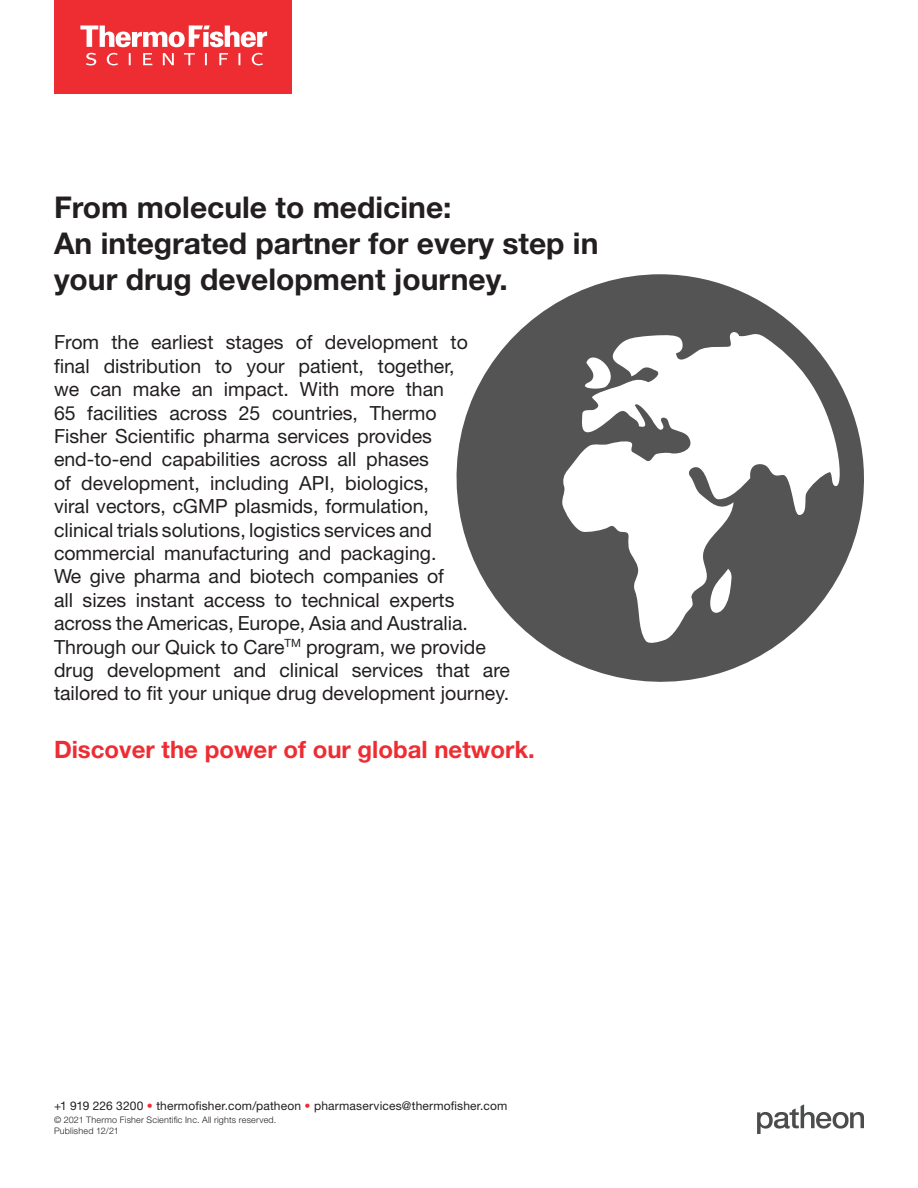
<style>
.page{position:relative;width:918px;height:1188px;background:#fff}
.page>*{position:absolute;margin:0;border:0;box-sizing:border-box;transform-origin:0 0}
.t1{font:700 30px/36px "Helvetica Neue LT Std";color:#231f20}
.t2{font:700 24px "Helvetica Neue LT Std";color:#ee2d33}
.t3{font:19.5px/23.4px "Helvetica Neue LT Std";color:#231f20}
.t4{font:12px "Helvetica Neue LT Std";letter-spacing:.015em;color:#231f20}
.t5{font:300 9px/10.8px "Helvetica Neue LT Std";letter-spacing:.025em;color:#231f20}
.s1{color:#ee2d33}
</style>
<div class="page">
<svg style="left:757px;top:1104px;width:107px;height:30px"></svg>
<svg style="left:456px;top:274px;width:408px;height:408px;fill:#535453"></svg>
<div style="left:54px;top:0;width:238px;height:94px;background:#ee2d33"></div>
<svg style="left:80px;top:25px;width:187px;height:22px"></svg>
<svg style="left:86px;top:53px;width:177px;height:12px"></svg>
<h1 class="t1" style="left:54px;top:189px;width:546px">From molecule to medicine:<br>An integrated partner for every step in your drug development journey.</h1>
<p class="t3" style="left:54px;top:331px;width:458px">From the earliest stages of development to<br>final distribution to your patient, together,<br>we can make an impact. With more than<br>65 facilities across 25 countries, Thermo<br>Fisher Scientific pharma services provides end-to-end capabilities across all phases<br>of development, including API, biologics,<br>viral vectors, cGMP plasmids, formulation,<br>clinical trials solutions, logistics services and commercial manufacturing and packaging.<br>We give pharma and biotech companies of<br>all sizes instant access to technical experts across the Americas, Europe, Asia and Australia.<br>Through our Quick to Care<sup>TM</sup> program, we provide drug development and clinical services that are tailored to fit your unique drug development journey.</p>
<p class="t2" style="left:54px;top:735px;width:482px">Discover the power of our global network.</p>
<p class="t4" style="left:54px;top:1099px;width:455px">+1 919 226 3200 <span class="s1">•</span> thermofisher.com/patheon <span class="s1">•</span> pharmaservices@thermofisher.com</p>
<p class="t5" style="left:54px;top:1114px;width:224px">© 2021 Thermo Fisher Scientific Inc. All rights reserved.<br>Published 12/21</p>
</div>
